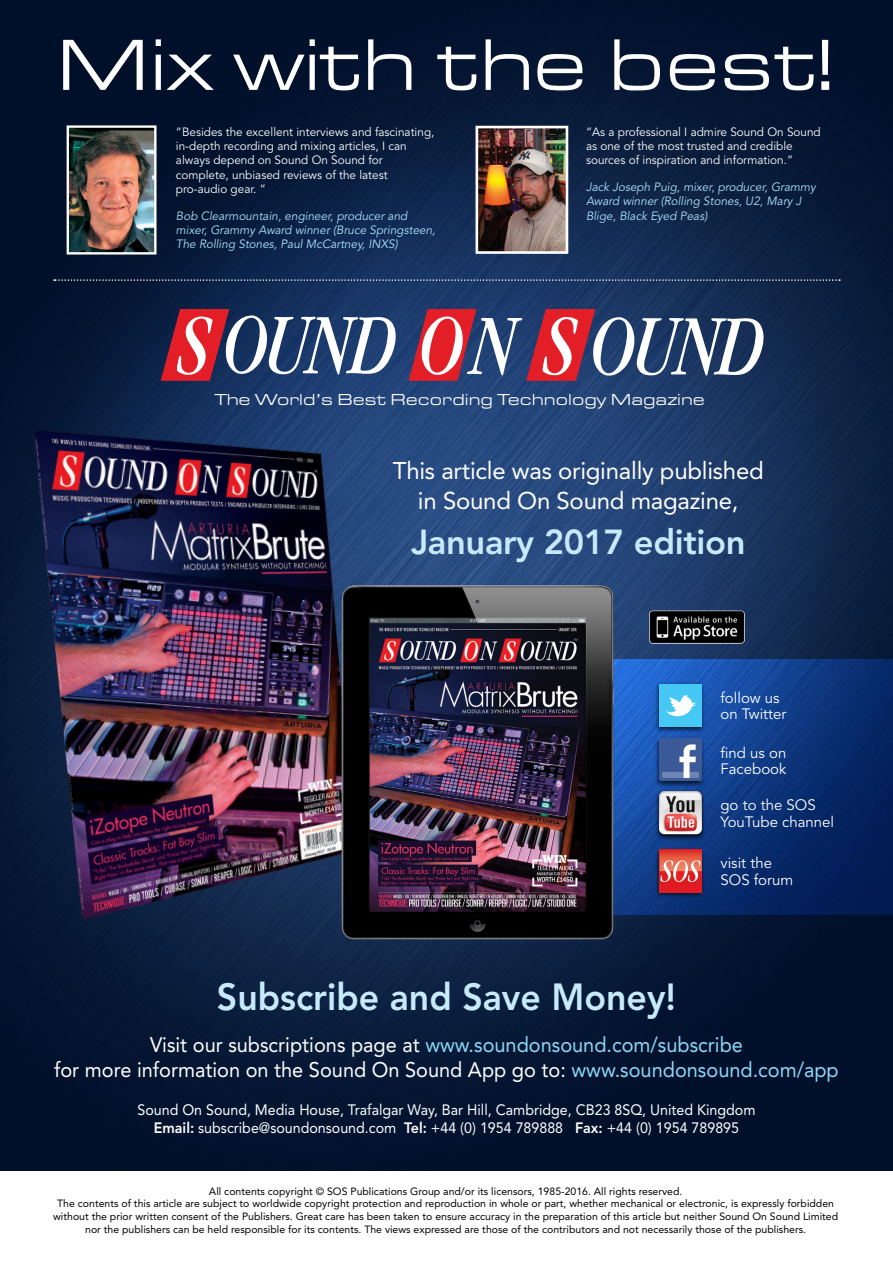
<style>
.page{position:relative;width:893px;height:1263px;background:#fff}
.page>*{position:absolute;margin:0;border:0;box-sizing:border-box;transform-origin:0 0}
.t1{font:75px "Eurostile Extended Roman DTC";color:#fff}
.t2{font:800 37.5px "Avenir LT Std";color:#c7eafb;scale:.95 1}
.t3{font:800 34.5px "Avenir LT Std";letter-spacing:-.01em;color:#c7eafb}
.t4{font:24px/30px "Avenir LT Std";letter-spacing:-.01em;color:#fff;text-align:center}
.t5{font:21px/25.2px "Avenir LT Std";color:#fff;text-align:center;scale:.95 1}
.t6{font:16.5px "Eurostile Extended Roman DTC";color:#fff}
.t7{font:15px/18px "Avenir LT Std";color:#fff;text-align:center;scale:.95 1}
.t8{font:15px/16.5px "Avenir LT Std";color:#fff}
.t9{font:12px/14.4px "Avenir LT Std";color:#fff}
.t10{font:italic 12px/14.4px "Avenir LT Std";color:#abe1fa}
.t11{font:10.5px/12.6px "Avenir LT Std";color:#000;text-align:center}
.s1{color:#8ed8f8}
.s2{font-weight:800}
</style>
<div class="page">
<img style="left:0;top:0;width:893px;height:1171px">
<img style="left:480px;top:130px;width:84px;height:120px">
<div style="left:476px;top:126px;width:92px;height:128px;border:3px solid #fff"></div>
<img style="left:70px;top:128px;width:84px;height:123px">
<div style="left:67px;top:125px;width:90px;height:129px;border:2px solid #fff"></div>
<svg style="left:622px;top:660px;width:271px;height:255px;background:#0c367e"></svg>
<img style="left:0;top:422px;width:413px;height:579px">
<img style="left:332px;top:580px;width:290px;height:375px">
<div style="left:654px;top:736px;width:52px;height:52px;background:#000;opacity:.75"></div>
<img style="left:659px;top:739px;width:42px;height:42px">
<div style="left:654px;top:681px;width:52px;height:52px;background:#000;opacity:.75"></div>
<img style="left:659px;top:684px;width:42px;height:42px">
<div style="left:654px;top:847px;width:52px;height:52px;background:#000;opacity:.75"></div>
<img style="left:659px;top:850px;width:42px;height:42px">
<div style="left:655px;top:789px;width:51px;height:53px;background:#000;opacity:.75"></div>
<img style="left:658px;top:790px;width:48px;height:46px">
<svg style="left:161px;top:309px;width:236px;height:72px"></svg>
<svg style="left:409px;top:309px;width:354px;height:72px"></svg>
<svg style="left:54px;top:279px;width:786px;height:2px;background:#50627f"></svg>
<img style="left:634px;top:603px;width:110px;height:41px">
<h1 class="t1" style="left:56px;top:26px;width:781px">Mix with the best!</h1>
<p class="t9" style="left:586px;top:125px;width:236px">“As a professional I admire Sound On Sound as one of the most trusted and credible sources of inspiration and information.”</p>
<p class="t10" style="left:586px;top:180px;width:231px">Jack Joseph Puig, mixer, producer, Grammy<br>Award winner (Rolling Stones, U2, Mary J<br>Blige, Black Eyed Peas)</p>
<p class="t9" style="left:176px;top:125px;width:260px">“Besides the excellent interviews and fascinating, in‑depth recording and mixing articles, I can always depend on Sound On Sound for complete, unbiased reviews of the latest pro‑audio gear. “</p>
<p class="t10" style="left:176px;top:209px;width:261px">Bob Clearmountain, engineer, producer and mixer, Grammy Award winner (Bruce Springsteen,<br>The Rolling Stones, Paul McCartney, INXS)</p>
<h3 class="t6" style="left:215px;top:391px;width:492px">The World’s Best Recording Technology Magazine</h3>
<h3 class="t4" style="left:393px;top:456px;width:372px">This article was originally published in Sound On Sound magazine,</h3>
<h3 class="t3" style="left:411px;top:521px;width:336px">January 2017 edition</h3>
<h3 class="t8" style="left:720px;top:690px;width:68px">follow us on Twitter</h3>
<h3 class="t8" style="left:720px;top:745px;width:67px">find us on<br>Facebook</h3>
<h3 class="t8" style="left:720px;top:797px;width:115px">go to the SOS<br>YouTube channel</h3>
<h3 class="t8" style="left:720px;top:855px;width:74px">visit the<br>SOS forum</h3>
<h2 class="t2" style="left:217px;top:975px;width:485px">Subscribe and Save Money!</h2>
<h3 class="t5" style="left:54px;top:1032px;width:827px">Visit our subscriptions page at <span class="s1">www.soundonsound.com/subscribe<br></span>for more information on the Sound On Sound App go to: <span class="s1">www.soundonsound.com/app</span></h3>
<h3 class="t7" style="left:137px;top:1101px;width:652px">Sound On Sound, Media House, Trafalgar Way, Bar Hill, Cambridge, CB23 8SQ, United Kingdom<br><span class="s2">Email:</span> subscribe@soundonsound.com <span class="s2">Tel:</span> +44 (0) 1954 789888 <span class="s2">Fax:</span> +44 (0) 1954 789895</h3>
<p class="t11" style="left:53px;top:1185px;width:786px">All contents copyright © SOS Publications Group and/or its licensors, 1985-2016. All rights reserved.<br>The contents of this article are subject to worldwide copyright protection and reproduction in whole or part, whether mechanical or electronic, is expressly forbidden without the prior written consent of the Publishers. Great care has been taken to ensure accuracy in the preparation of this article but neither Sound On Sound Limited nor the publishers can be held responsible for its contents. The views expressed are those of the contributors and not necessarily those of the publishers.</p>
</div>
